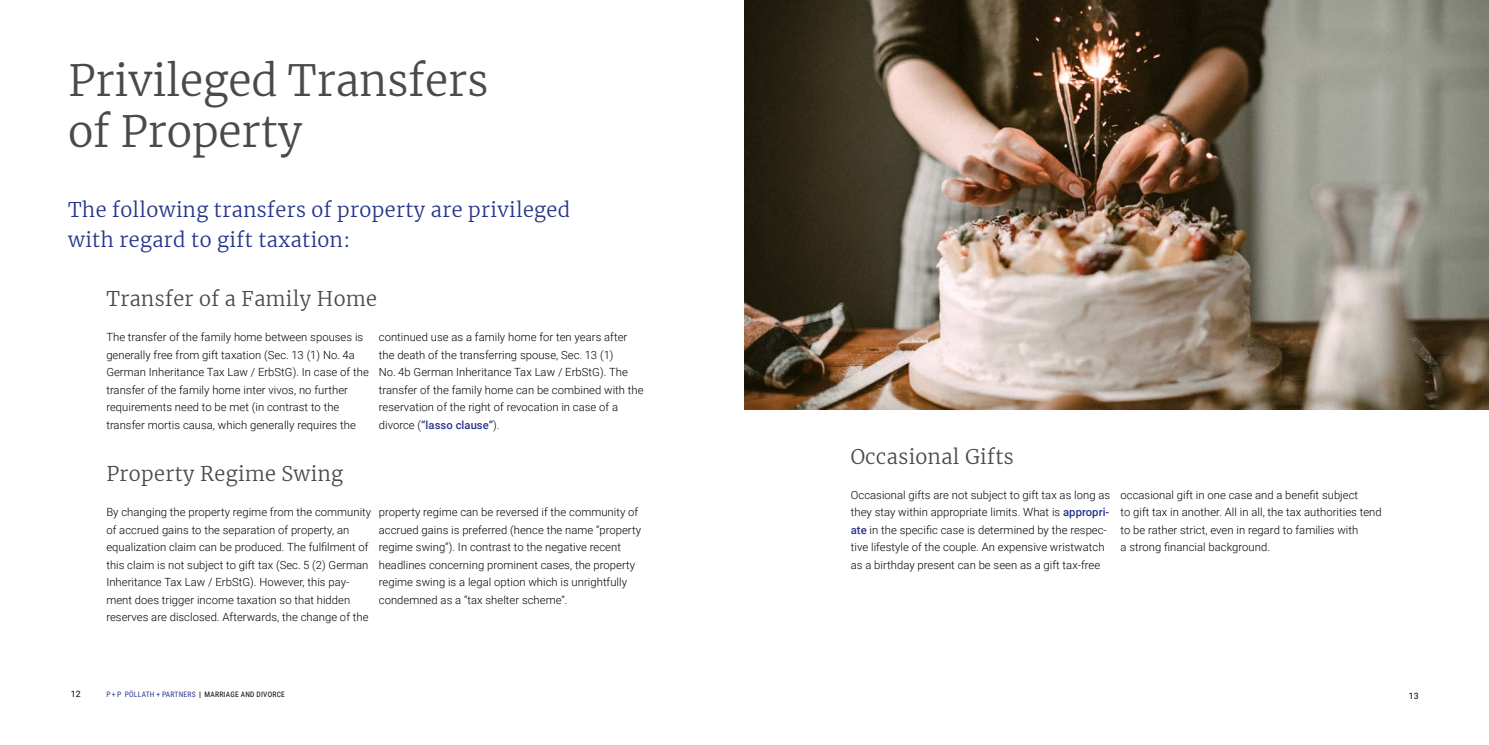
<style>
.page{position:relative;width:1489px;height:745px;background:#fff}
.page>*{position:absolute;margin:0;border:0;box-sizing:border-box;transform-origin:0 0}
.t1{font:300 42.5px/51px "Merriweather";color:#4a4a49}
.t2{font:300 20px/30px "Merriweather";letter-spacing:.02em;color:#26358c}
.t3{font:300 20px "Merriweather";letter-spacing:.02em;color:#4a4a49}
.t4{font:300 11.25px/17.5px "Roboto";letter-spacing:.005em;color:#000}
.t5{font:8.75px "Roboto";color:#000}
.t6{font:7.5px "Roboto Condensed";letter-spacing:.035em;color:#26358c}
.s1{font-weight:500;color:#26358c}
.s2{font-weight:700;color:#000}
.s3{color:#000}
</style>
<div class="page">
<img style="left:744px;top:0;width:744px;height:409px">
<h1 class="t1" style="left:68px;top:54px;width:421px">Privileged Transfers of Property</h1>
<h2 class="t2" style="left:68px;top:194px;width:503px">The following transfers of property are privileged with regard to gift taxation:</h2>
<h2 class="t3" style="left:106px;top:285px;width:272px">Transfer of a Family Home</h2>
<p class="t4" style="left:106px;top:328px;width:264px">The transfer of the family home between spouses is generally free from gift taxation (Sec. 13 (1) No. 4a German Inheritance Tax Law / ErbStG). In case of the transfer of the family home inter vivos, no further requirements need to be met (in contrast to the transfer mortis causa, which generally requires the</p>
<p class="t4" style="left:379px;top:328px;width:266px">continued use as a family home for ten years after the death of the transferring spouse, Sec. 13 (1)<br>No. 4b German Inheritance Tax Law / ErbStG). The transfer of the family home can be combined with the reservation of the right of revocation in case of a divorce (<span class="s1">“lasso clause”</span>).</p>
<h2 class="t3" style="left:106px;top:460px;width:238px">Property Regime Swing</h2>
<p class="t4" style="left:106px;top:503px;width:266px">By changing the property regime from the community of accrued gains to the separation of property, an equalization claim can be produced. The fulfilment of this claim is not subject to gift tax (Sec. 5 (2) German Inheritance Tax Law / ErbStG). However, this pay&shy;ment does trigger income taxation so that hidden reserves are disclosed. Afterwards, the change of the</p>
<p class="t4" style="left:379px;top:503px;width:264px">property regime can be reversed if the community of accrued gains is preferred (hence the name “property regime swing”). In contrast to the negative recent headlines concerning prominent cases, the property regime swing is a legal option which is unrightfully condemned as a “tax shelter scheme”.</p>
<h2 class="t3" style="left:850px;top:442px;width:164px">Occasional Gifts</h2>
<p class="t4" style="left:850px;top:485px;width:261px">Occasional gifts are not subject to gift tax as long as they stay within appropriate limits. What is <span class="s1">appropri&shy;ate</span> in the specific case is determined by the respec&shy;tive lifestyle of the couple. An expensive wristwatch as a birthday present can be seen as a gift tax-free</p>
<p class="t4" style="left:1120px;top:485px;width:263px">occasional gift in one case and a benefit subject<br>to gift tax in another. All in all, the tax authorities tend to be rather strict, even in regard to families with<br>a strong financial background.</p>
<p class="t5" style="left:71px;top:687px;width:11px">12</p>
<p class="t6" style="left:106px;top:688px;width:180px">P + P PÖLLATH + PARTNERS <span class="s2">|</span> <span class="s3">MARRIAGE AND DIVORCE</span></p>
<p class="t5" style="left:1408px;top:689px;width:11px">13</p>
</div>
